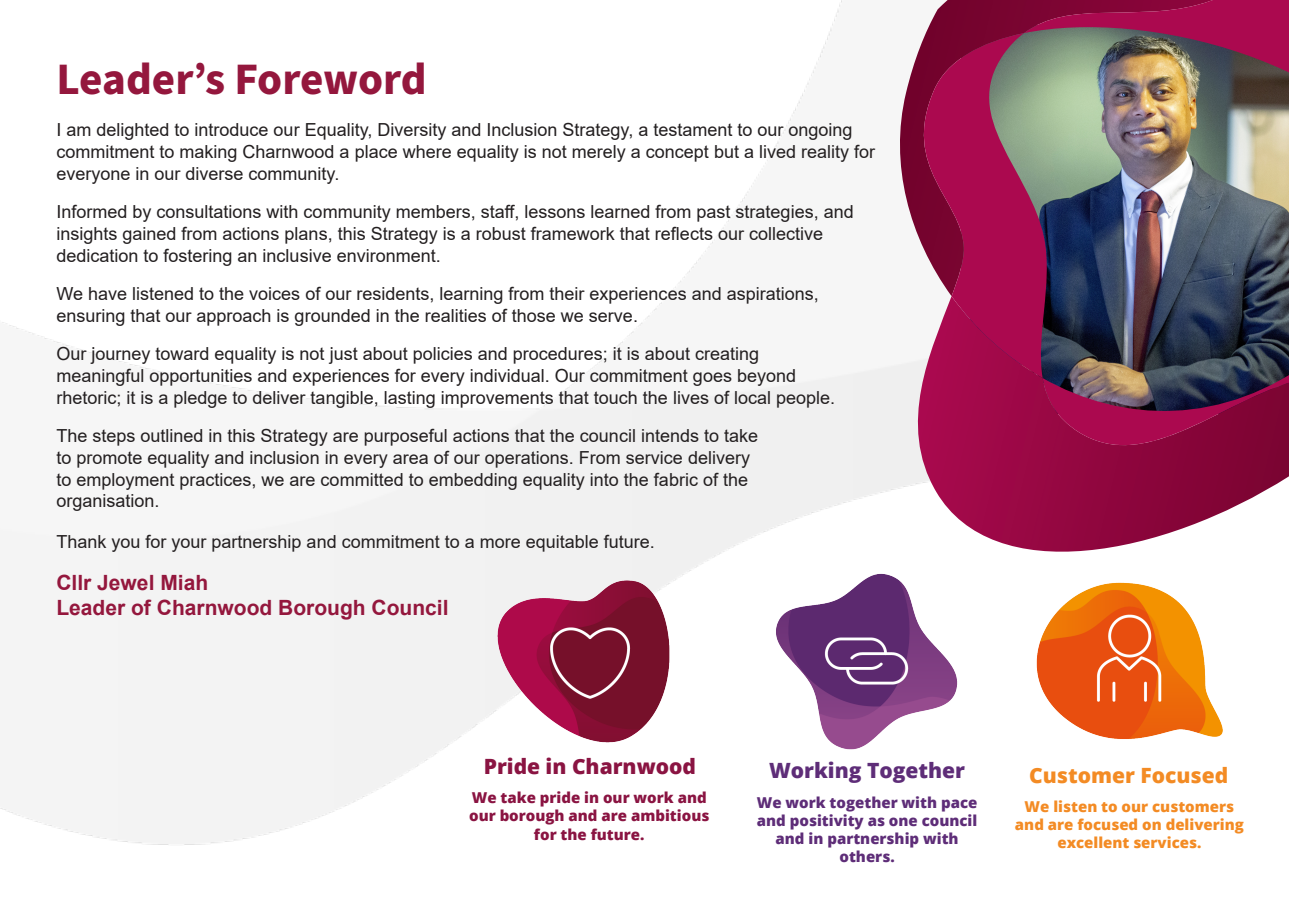
<style>
.page{position:relative;width:1289px;height:919px;background:#fff}
.page>*{position:absolute;margin:0;border:0;box-sizing:border-box;transform-origin:0 0}
.Subheader_1{font:700 45px "Source Sans Pro";letter-spacing:-.01em;color:#94173d}
.Body{font:700 21px/25.2px "Arial";color:#94173d}
.t1{font:800 21px "Open Sans";color:#8a1442}
.t2{font:800 21px "Open Sans";color:#5e2d78}
.t3{font:800 21px "Open Sans";color:#f38b24}
.Body-2{font:18px/21.6px "Arial";color:#231f20}
.t4{font:800 15px/18px "Open Sans";color:#5e2d78;text-align:center}
.t5{font:800 15px/18px "Open Sans";color:#f38b24;text-align:center}
.t6{font:800 15px/18px "Open Sans";color:#8a1442;text-align:center}
</style>
<div class="page">
<img style="left:1036px;top:588px;width:187px;height:152px">
<img style="left:776px;top:573px;width:182px;height:177px">
<img style="left:493px;top:564px;width:193px;height:179px">
<svg style="left:896px;top:378px;width:267px;height:210px"></svg>
<svg style="left:860px;top:12px;width:166px;height:366px"></svg>
<img style="left:1010px;top:0;width:278px;height:188px">
<img style="left:1026px;top:112px;width:262px;height:423px">
<p class="Subheader_1" style="left:56px;top:48px;width:372px">Leader’s Foreword</p>
<p class="Body-2" style="left:56px;top:119px;width:820px">I am delighted to introduce our Equality, Diversity and Inclusion Strategy, a testament to our ongoing commitment to making Charnwood a place where equality is not merely a concept but a lived reality for everyone in our diverse community.</p>
<p class="Body-2" style="left:56px;top:201px;width:798px">Informed by consultations with community members, staff, lessons learned from past strategies, and insights gained from actions plans, this Strategy is a robust framework that reflects our collective dedication to fostering an inclusive environment.</p>
<p class="Body-2" style="left:56px;top:283px;width:764px">We have listened to the voices of our residents, learning from their experiences and aspirations, ensuring that our approach is grounded in the realities of those we serve.</p>
<p class="Body-2" style="left:56px;top:343px;width:780px">Our journey toward equality is not just about policies and procedures; it is about creating meaningful opportunities and experiences for every individual. Our commitment goes beyond rhetoric; it is a pledge to deliver tangible, lasting improvements that touch the lives of local people.</p>
<p class="Body-2" style="left:56px;top:425px;width:703px">The steps outlined in this Strategy are purposeful actions that the council intends to take to promote equality and inclusion in every area of our operations. From service delivery to employment practices, we are committed to embedding equality into the fabric of the organisation.</p>
<p class="Body-2" style="left:56px;top:530px;width:600px">Thank you for your partnership and commitment to a more equitable future.</p>
<p class="Body" style="left:56px;top:570px;width:394px">Cllr Jewel Miah<br>Leader of Charnwood Borough Council</p>
<p class="t1" style="left:483px;top:750px;width:214px">Pride in Charnwood</p>
<p class="t6" style="left:469px;top:788px;width:242px">We take pride in our work and our borough and are ambitious for the future.</p>
<p class="t2" style="left:769px;top:754px;width:198px">Working Together</p>
<p class="t3" style="left:1029px;top:758px;width:200px">Customer Focused</p>
<p class="t5" style="left:1014px;top:796px;width:230px">We listen to our customers and are focused on delivering excellent services.</p>
<p class="t4" style="left:756px;top:792px;width:222px">We work together with pace and positivity as one council and in partnership with others.</p>
</div>
